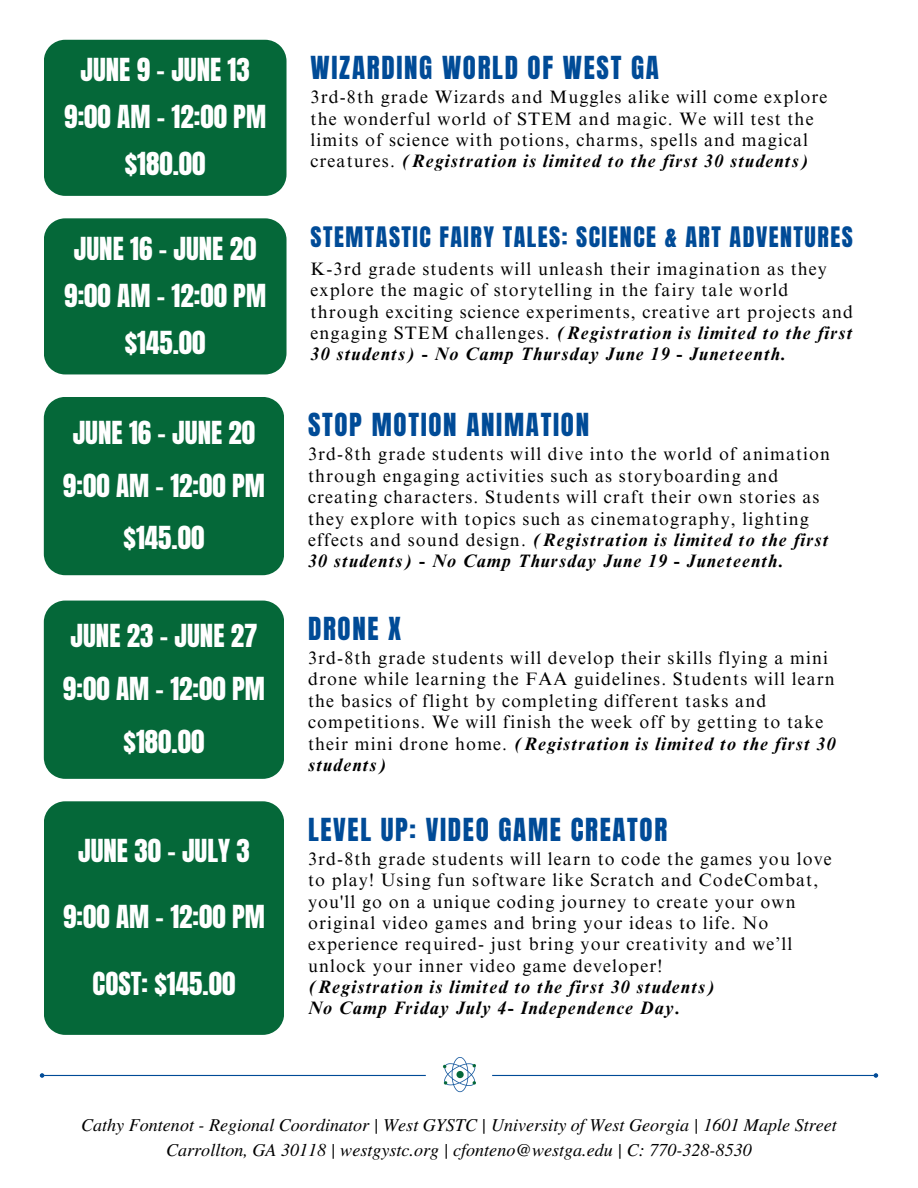
<style>
.page{position:relative;width:918px;height:1188px;background:#fff}
.page>*{position:absolute;margin:0;border:0;box-sizing:border-box;transform-origin:0 0}
.t1{font:27px "Anton";color:#fff}
.t2{font:27px "Anton";letter-spacing:.06em;color:#004b97}
.t3{font:24px "Anton";letter-spacing:.06em;color:#004b97}
.t4{font:18px/21.3px "Times NRMT Pro";letter-spacing:.06em;color:#000}
.t5{font:italic 18px "Te X Gyre Termes";color:#000}
.t6{font:italic 700 18px "Times NRMT Pro";letter-spacing:.06em;color:#000}
.s1{font-weight:700;font-style:italic}
</style>
<div class="page">
<div style="left:44px;top:801px;width:240px;height:234px;background:#056839"></div>
<div style="left:44px;top:397px;width:240px;height:178px;background:#056839"></div>
<div style="left:44px;top:601px;width:240px;height:178px;background:#056839"></div>
<div style="left:44px;top:218px;width:243px;height:156px;background:#056839"></div>
<div style="left:44px;top:40px;width:243px;height:156px;background:#056839"></div>
<img style="left:443px;top:1057px;width:32px;height:35px">
<hr style="left:492px;top:1075px;width:382px;height:1px;background:#004b97">
<svg style="left:874px;top:1073px;width:4px;height:5px"></svg>
<hr style="left:44px;top:1075px;width:382px;height:1px;background:#004b97">
<svg style="left:40px;top:1073px;width:4px;height:5px"></svg>
<p class="t1" style="left:80px;top:50px;width:171px">JUNE 9 - JUNE 13</p>
<p class="t1" style="left:64px;top:98px;width:204px">9:00 AM - 12:00 PM</p>
<p class="t1" style="left:125px;top:145px;width:82px">$180.00</p>
<p class="t1" style="left:74px;top:229px;width:184px">JUNE 16 - JUNE 20</p>
<h1 class="t1" style="left:64px;top:276px;width:204px">9:00 AM - 12:00 PM</h1>
<h1 class="t1" style="left:125px;top:323px;width:82px">$145.00</h1>
<p class="t1" style="left:73px;top:413px;width:184px">JUNE 16 - JUNE 20</p>
<h1 class="t1" style="left:63px;top:466px;width:204px">9:00 AM - 12:00 PM</h1>
<h1 class="t1" style="left:124px;top:518px;width:82px">$145.00</h1>
<p class="t1" style="left:71px;top:617px;width:188px">JUNE 23 - JUNE 27</p>
<h1 class="t1" style="left:63px;top:670px;width:204px">9:00 AM - 12:00 PM</h1>
<h1 class="t1" style="left:124px;top:722px;width:82px">$180.00</h1>
<h1 class="t1" style="left:78px;top:831px;width:173px">JUNE 30 - JULY 3</h1>
<h1 class="t1" style="left:63px;top:897px;width:203px">9:00 AM - 12:00 PM</h1>
<p class="t1" style="left:93px;top:964px;width:144px">COST: $145.00</p>
<p class="t2" style="left:311px;top:48px;width:350px">WIZARDING WORLD OF WEST GA</p>
<p class="t4" style="left:311px;top:89px;width:518px">3rd-8th grade Wizards and Muggles alike will come explore the wonderful world of STEM and magic. We will test the limits of science with potions, charms, spells and magical creatures. <span class="s1">(Registration is limited to the first 30 students)</span></p>
<h1 class="t3" style="left:311px;top:220px;width:544px">STEMTASTIC FAIRY TALES: SCIENCE &amp; ART ADVENTURES</h1>
<h1 class="t4" style="left:311px;top:260px;width:544px">K-3rd grade students will unleash their imagination as they explore the magic of storytelling in the fairy tale world through exciting science experiments, creative art projects and engaging STEM challenges. <span class="s1">(Registration is limited to the first 30 students) - No Camp Thursday June 19 - Juneteenth.</span></h1>
<h1 class="t2" style="left:308px;top:406px;width:283px">STOP MOTION ANIMATION</h1>
<h1 class="t4" style="left:308px;top:446px;width:524px">3rd-8th grade students will dive into the world of animation through engaging activities such as storyboarding and creating characters. Students will craft their own stories as they explore with topics such as cinematography, lighting effects and sound design. <span class="s1">(Registration is limited to the first 30 students) - No Camp Thursday June 19 - Juneteenth.</span></h1>
<h1 class="t2" style="left:308px;top:609px;width:95px">DRONE X</h1>
<h1 class="t4" style="left:308px;top:650px;width:529px">3rd-8th grade students will develop their skills flying a mini drone while learning the FAA guidelines. Students will learn the basics of flight by completing different tasks and competitions. We will finish the week off by getting to take their mini drone home. <span class="s1">(Registration is limited to the first 30 students)</span></h1>
<h1 class="t2" style="left:308px;top:810px;width:361px">LEVEL UP: VIDEO GAME CREATOR</h1>
<h1 class="t4" style="left:308px;top:850px;width:525px">3rd-8th grade students will learn to code the games you love to play! Using fun software like Scratch and CodeCombat, you'll go on a unique coding journey to create your own original video games and bring your ideas to life. No experience required- just bring your creativity and we’ll unlock your inner video game developer!</h1>
<h1 class="t6" style="left:308px;top:980px;width:409px">(Registration is limited to the first 30 students)</h1>
<h2 class="t6" style="left:308px;top:1002px;width:373px">No Camp Friday July 4- Independence Day.</h2>
<h1 class="t5" style="left:81px;top:1112px;width:757px">Cathy Fontenot - Regional Coordinator | West GYSTC | University of West Georgia | 1601 Maple Street</h1>
<h1 class="t5" style="left:166px;top:1137px;width:587px">Carrollton, GA 30118 | westgystc.org | cfonteno@westga.edu | C: 770-328-8530</h1>
</div>
